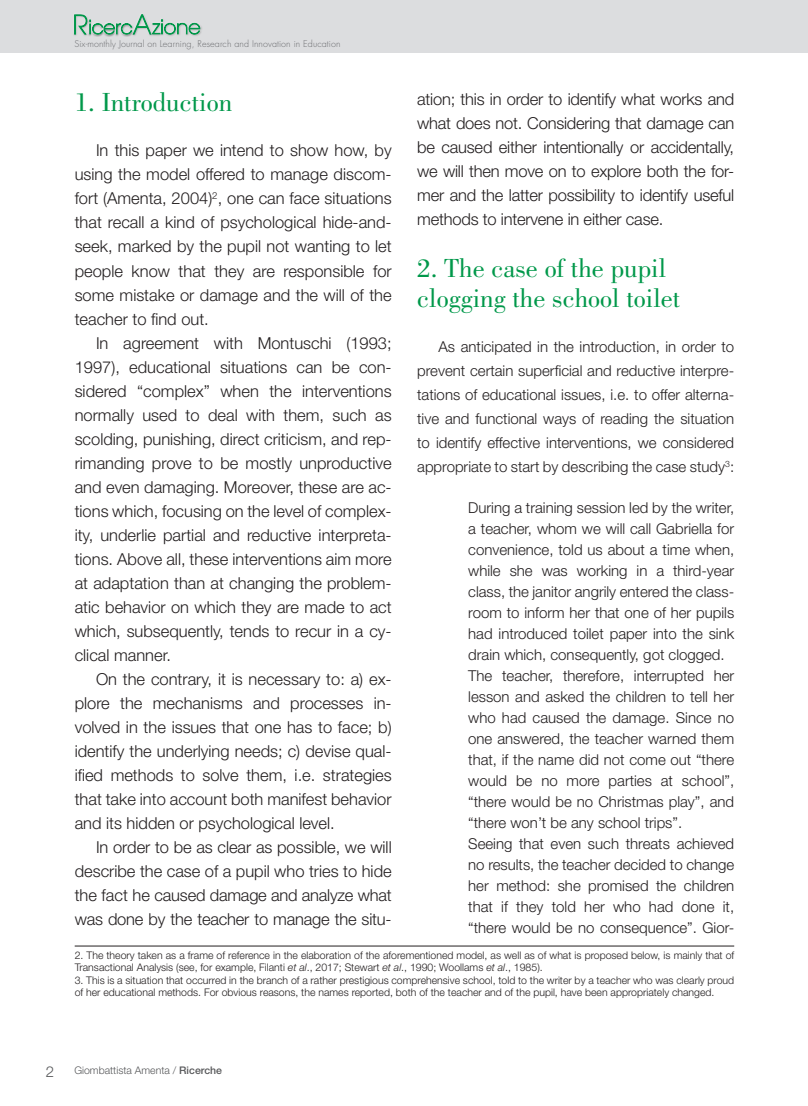
<style>
.page{position:relative;width:808px;height:1106px;background:#fff}
.page>*{position:absolute;margin:0;border:0;box-sizing:border-box;transform-origin:0 0}
.Heading_2_wrd_1{font:27px/30px "Bodoni";color:#00984a}
.Body_Text_wrd_1{font:300 16.5px/24px "Helvetica Neue LT";color:#231f20;text-align:justify}
.Normal_wrd_1{font:300 15px/21px "Helvetica Neue LT";color:#231f20;text-align:justify}
.t1{font:300 15px "Helvetica Neue CE";color:#57585a}
.t2{font:300 10.5px/12.6px "Helvetica Neue LT";color:#231f20}
.t3{font:300 10.5px "Helvetica Neue CE";color:#57585a}
.t4{font:300 9px "Futura";letter-spacing:.01em;color:#6c6d70}
.s1{font-style:italic}
.s2{font-weight:500}
</style>
<div class="page">
<div style="left:0;top:0;width:808px;height:53px;background:#dcdddf"></div>
<div style="left:72px;top:14px;width:18px;height:23px;background:#231f20;opacity:.3"></div>
<div style="left:87px;top:18px;width:48px;height:19px;background:#231f20;opacity:.5"></div>
<div style="left:131px;top:13px;width:23px;height:24px;background:#231f20;opacity:.3"></div>
<div style="left:150px;top:18px;width:53px;height:19px;background:#231f20;opacity:.3"></div>
<svg style="left:74px;top:14px;width:126px;height:21px"></svg>
<hr style="left:75px;top:945px;width:659px;height:1px;background:#231f20">
<p class="t4" style="left:74px;top:38px;width:268px">Six-monthly Journal on Learning, Research and Innovation in Education</p>
<p class="Heading_2_wrd_1" style="left:75px;top:87px;width:159px">1. Introduction</p>
<p class="Body_Text_wrd_1" style="left:75px;top:138px;width:319px;text-indent:21px">In this paper we intend to show how, by using the model offered to manage discom&shy;fort (Amenta, 2004)<sup>2</sup>, one can face situations that recall a kind of psychological hide-and&shy;seek, marked by the pupil not wanting to let people know that they are responsible for some mistake or damage and the will of the teacher to find out.</p>
<p class="Body_Text_wrd_1" style="left:75px;top:330px;width:319px;text-indent:21px">In agreement with Montuschi (1993; 1997), educational situations can be con&shy;sidered “complex” when the interventions normally used to deal with them, such as scolding, punishing, direct criticism, and rep&shy;rimanding prove to be mostly unproductive and even damaging. Moreover, these are ac&shy;tions which, focusing on the level of complex&shy;ity, underlie partial and reductive interpreta&shy;tions. Above all, these interventions aim more at adaptation than at changing the problem&shy;atic behavior on which they are made to act which, subsequently, tends to recur in a cy&shy;clical manner.</p>
<p class="Body_Text_wrd_1" style="left:75px;top:666px;width:318px;text-indent:21px">On the contrary, it is necessary to: a) ex&shy;plore the mechanisms and processes in&shy;volved in the issues that one has to face; b) identify the underlying needs; c) devise qual&shy;ified methods to solve them, i.e. strategies that take into account both manifest behavior and its hidden or psychological level.</p>
<p class="Body_Text_wrd_1" style="left:75px;top:834px;width:319px;text-indent:21px">In order to be as clear as possible, we will describe the case of a pupil who tries to hide the fact he caused damage and analyze what was done by the teacher to manage the situ-</p>
<p class="t2" style="left:75px;top:948px;width:661px">2. The theory taken as a frame of reference in the elaboration of the aforementioned model, as well as of what is proposed below, is mainly that of<br>Transactional Analysis (see, for example, Filanti <span class="s1">et al</span>., 2017; Stewart <span class="s1">et al</span>., 1990; Woollams <span class="s1">et al</span>., 1985).</p>
<p class="t2" style="left:75px;top:973px;width:661px">3. This is a situation that occurred in the branch of a rather prestigious comprehensive school, told to the writer by a teacher who was clearly proud of her educational methods. For obvious reasons, the names reported, both of the teacher and of the pupil, have been appropriately changed.</p>
<p class="Body_Text_wrd_1" style="left:417px;top:87px;width:318px">ation; this in order to identify what works and what does not. Considering that damage can be caused either intentionally or accidentally, we will then move on to explore both the for&shy;mer and the latter possibility to identify useful methods to intervene in either case.</p>
<p class="Heading_2_wrd_1" style="left:417px;top:252px;width:265px">2. The case of the pupil clogging the school toilet</p>
<p class="Normal_wrd_1" style="left:417px;top:334px;width:318px;line-height:24px;text-indent:21px">As anticipated in the introduction, in order to prevent certain superficial and reductive interpre&shy;tations of educational issues, i.e. to offer alterna&shy;tive and functional ways of reading the situation to identify effective interventions, we considered appropriate to start by describing the case study<sup>3</sup>:</p>
<p class="Normal_wrd_1" style="left:468px;top:497px;width:267px">During a training session led by the writer, a teacher, whom we will call Gabriella for convenience, told us about a time when, while she was working in a third-year class, the janitor angrily entered the class&shy;room to inform her that one of her pupils had introduced toilet paper into the sink drain which, consequently, got clogged.</p>
<p class="Normal_wrd_1" style="left:468px;top:665px;width:267px">The teacher, therefore, interrupted her lesson and asked the children to tell her who had caused the damage. Since no one answered, the teacher warned them that, if the name did not come out “there would be no more parties at school”, “there would be no Christmas play”, and “there won’t be any school trips”.</p>
<p class="Normal_wrd_1" style="left:468px;top:833px;width:267px">Seeing that even such threats achieved no results, the teacher decided to change her method: she promised the children that if they told her who had done it, “there would be no consequence”. Gior-</p>
<p class="t1" style="left:46px;top:1062px;width:10px">2</p>
<p class="t3" style="left:74px;top:1064px;width:149px">Giombattista Amenta / <span class="s2">Ricerche</span></p>
</div>
